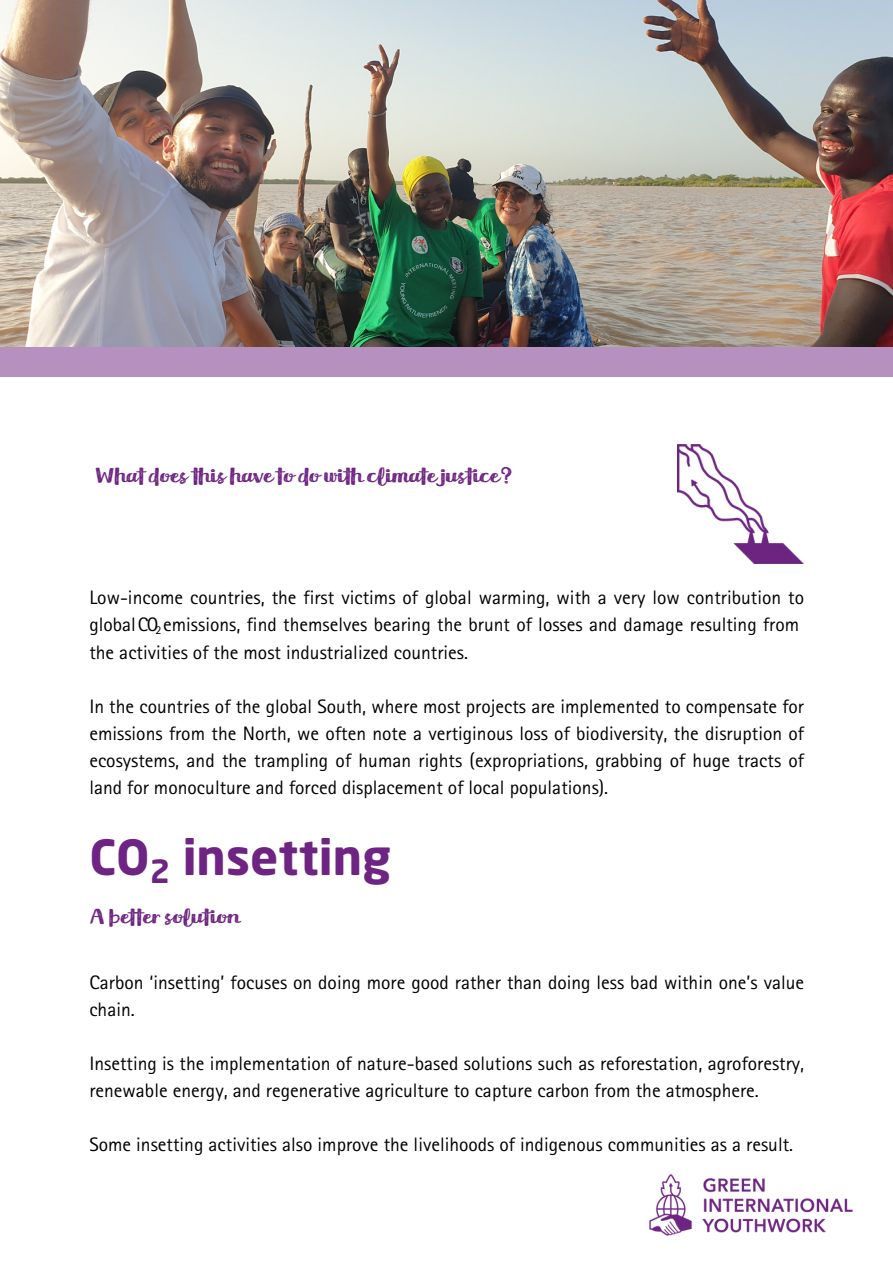
<style>
.page{position:relative;width:893px;height:1264px;background:#fff}
.page>*{position:absolute;margin:0;border:0;box-sizing:border-box;transform-origin:0 0}
.t1{font:700 48px "Neo Sans Pro";color:#6e2482}
.t2{font:24px "Meltow Brush Rust";color:#6e2482}
.t3{font:19.5px/27px "Rotis Sans Serif Std";color:#000}
</style>
<div class="page">
<div style="left:0;top:108px;width:892px;height:268px;background:#b691c0"></div>
<img style="left:0;top:0;width:892px;height:347px">
<img style="left:649px;top:1174px;width:202px;height:62px">
<img style="left:677px;top:444px;width:126px;height:119px">
<p class="t2" style="left:95px;top:464px;width:419px">What does this have to do with climate justice?</p>
<p class="t3" style="left:89px;top:587px;width:716px">Low-income countries, the first victims of global warming, with a very low contribution to globalCO<sub>2</sub> emissions, find themselves bearing the brunt of losses and damage resulting from the activities of the most industrialized countries.</p>
<p class="t3" style="left:89px;top:695px;width:716px;text-align:justify">In the countries of the global South, where most projects are implemented to compensate for emissions from the North, we often note a vertiginous loss of biodiversity, the disruption of ecosystems, and the trampling of human rights (expropriations, grabbing of huge tracts of land for monoculture and forced displacement of local populations).</p>
<p class="t1" style="left:89px;top:838px;width:303px">CO<sub>2</sub> insetting</p>
<p class="t2" style="left:89px;top:905px;width:152px">A better solution</p>
<p class="t3" style="left:89px;top:971px;width:716px">Carbon ‘insetting’ focuses on doing more good rather than doing less bad within one’s value chain.</p>
<h1 class="t3" style="left:89px;top:1052px;width:716px">Insetting is the implementation of nature-based solutions such as reforestation, agroforestry, renewable energy, and regenerative agriculture to capture carbon from the atmosphere.</h1>
<p class="t3" style="left:89px;top:1133px;width:705px">Some insetting activities also improve the livelihoods of indigenous communities as a result.</p>
</div>
